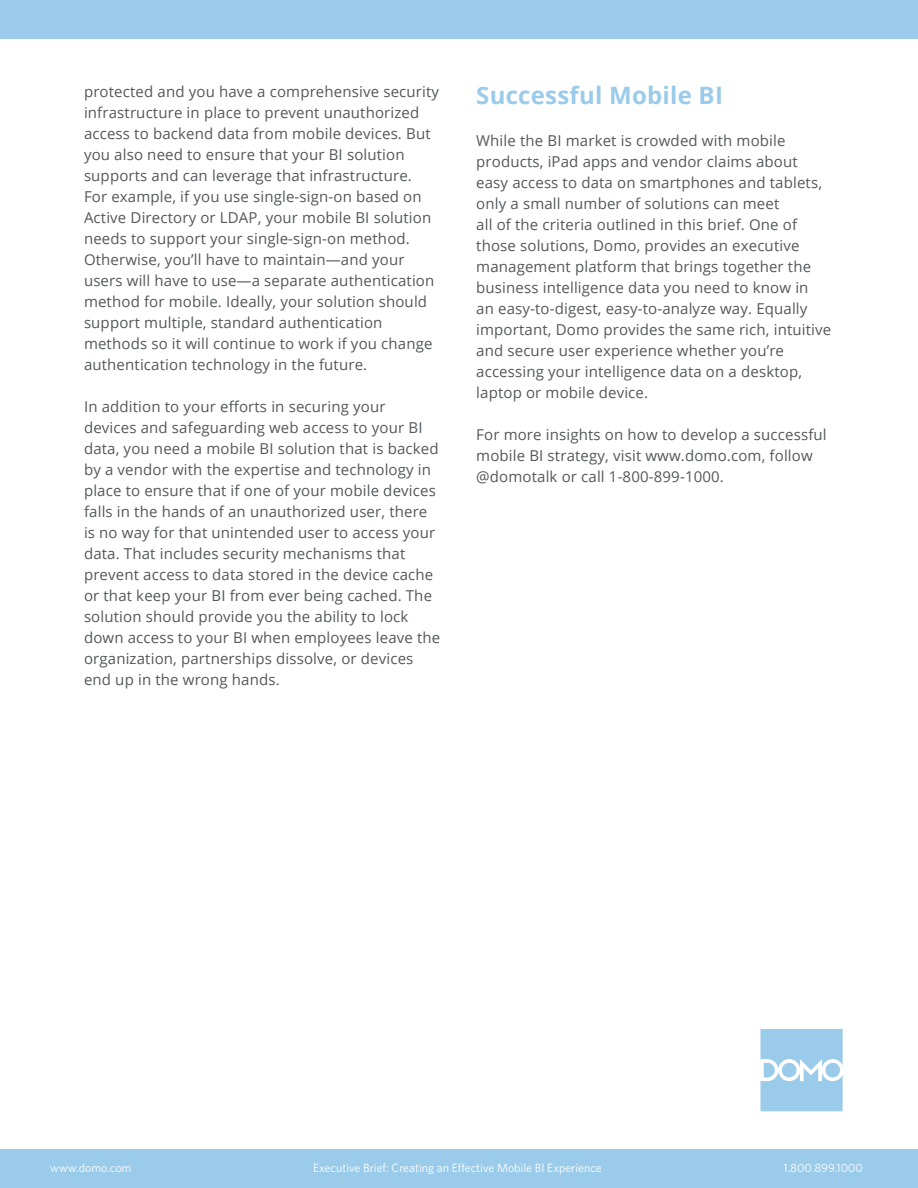
<style>
.page{position:relative;width:918px;height:1188px;background:#fff}
.page>*{position:absolute;margin:0;border:0;box-sizing:border-box;transform-origin:0 0}
.t1{font:700 24px "Open Sans";letter-spacing:.01em;color:#9bcbeb}
.t2{font:15px/21px "Open Sans";letter-spacing:.01em;color:#54585a}
.t3{font:12px "Whitney";color:#fff}
</style>
<div class="page">
<svg style="left:760px;top:1029px;width:83px;height:82px;background:#a7d1ec"></svg>
<div style="left:1px;top:1150px;width:917px;height:38px;background:#9acbeb"></div>
<div style="left:0;top:0;width:918px;height:38px;background:#9acbeb"></div>
<p class="t2" style="left:84px;top:81px;width:357px">protected and you have a comprehensive security infrastructure in place to prevent unauthorized access to backend data from mobile devices. But you also need to ensure that your BI solution supports and can leverage that infrastructure.<br>For example, if you use single-sign-on based on Active Directory or LDAP, your mobile BI solution needs to support your single-sign-on method.<br>Otherwise, you’ll have to maintain—and your users will have to use—a separate authentication method for mobile. Ideally, your solution should support multiple, standard authentication methods so it will continue to work if you change authentication technology in the future.</p>
<p class="t2" style="left:84px;top:396px;width:358px">In addition to your efforts in securing your devices and safeguarding web access to your BI data, you need a mobile BI solution that is backed by a vendor with the expertise and technology in place to ensure that if one of your mobile devices falls in the hands of an unauthorized user, there is no way for that unintended user to access your data. That includes security mechanisms that prevent access to data stored in the device cache or that keep your BI from ever being cached. The solution should provide you the ability to lock down access to your BI when employees leave the organization, partnerships dissolve, or devices end up in the wrong hands.</p>
<h1 class="t1" style="left:476px;top:78px;width:248px">Successful Mobile BI</h1>
<p class="t2" style="left:476px;top:130px;width:357px">While the BI market is crowded with mobile products, iPad apps and vendor claims about easy access to data on smartphones and tablets, only a small number of solutions can meet<br>all of the criteria outlined in this brief. One of those solutions, Domo, provides an executive management platform that brings together the business intelligence data you need to know in<br>an easy-to-digest, easy-to-analyze way. Equally important, Domo provides the same rich, intuitive and secure user experience whether you’re accessing your intelligence data on a desktop, laptop or mobile device.</p>
<p class="t2" style="left:476px;top:424px;width:352px">For more insights on how to develop a successful mobile BI strategy, visit www.domo.com, follow @domotalk or call 1-800-899-1000.</p>
<p class="t3" style="left:50px;top:1161px;width:83px">www.domo.com</p>
<p class="t3" style="left:313px;top:1161px;width:290px">Executive Brief: Creating an Effective Mobile BI Experience</p>
<p class="t3" style="left:783px;top:1161px;width:81px">1.800.899.1000</p>
</div>
